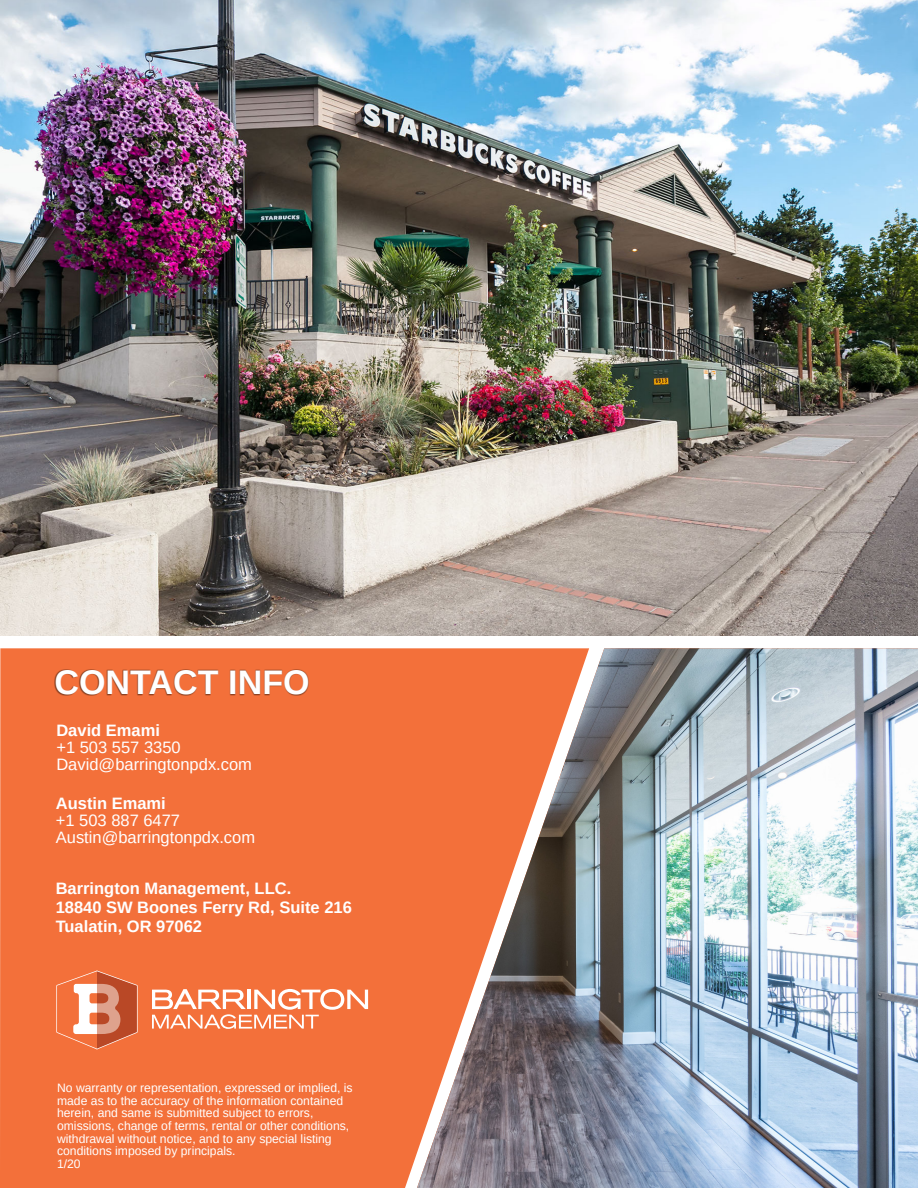
<style>
.page{position:relative;width:918px;height:1188px;background:#fff}
.page>*{position:absolute;margin:0;border:0;box-sizing:border-box;transform-origin:0 0}
.t1{font:700 34.05px "Liberation Sans";color:#fff}
.t2{font:700 16.5px/19.2px "Liberation Sans";color:#fff}
.t3{font:16.5px/17.1px "Liberation Sans";color:#fff}
.t4{font:12.15px/12.6px "Liberation Sans";color:#fff}
</style>
<div class="page">
<div style="left:0;top:648px;width:417px;height:540px;background:#f3703a"></div>
<img style="left:0;top:0;width:918px;height:636px">
<svg style="left:55px;top:969px;width:83px;height:82px;background:#e3815c"></svg>
<svg style="left:152px;top:989px;width:216px;height:40px"></svg>
<img style="left:417px;top:648px;width:501px;height:540px">
<img style="left:55px;top:670px;width:253px;height:25px">
<h1 class="t1" style="left:54px;top:669px;width:257px">CONTACT INFO</h1>
<h2 class="t2" style="left:56px;top:722px;width:105px">David Emami</h2>
<h2 class="t3" style="left:56px;top:740px;width:197px">+1 503 557 3350<br>David@barringtonpdx.com</h2>
<h2 class="t2" style="left:56px;top:795px;width:112px">Austin Emami</h2>
<h2 class="t3" style="left:56px;top:813px;width:201px">+1 503 887 6477<br>Austin@barringtonpdx.com</h2>
<h2 class="t2" style="left:56px;top:880px;width:298px">Barrington Management, LLC.<br>18840 SW Boones Ferry Rd, Suite 216<br>Tualatin, OR 97062</h2>
<p class="t4" style="left:57px;top:1083px;width:297px">No warranty or representation, expressed or implied, is made as to the accuracy of the information contained herein, and same is submitted subject to errors, omissions, change of terms, rental or other conditions, withdrawal without notice, and to any special listing conditions imposed by principals.<br>1/20</p>
</div>
